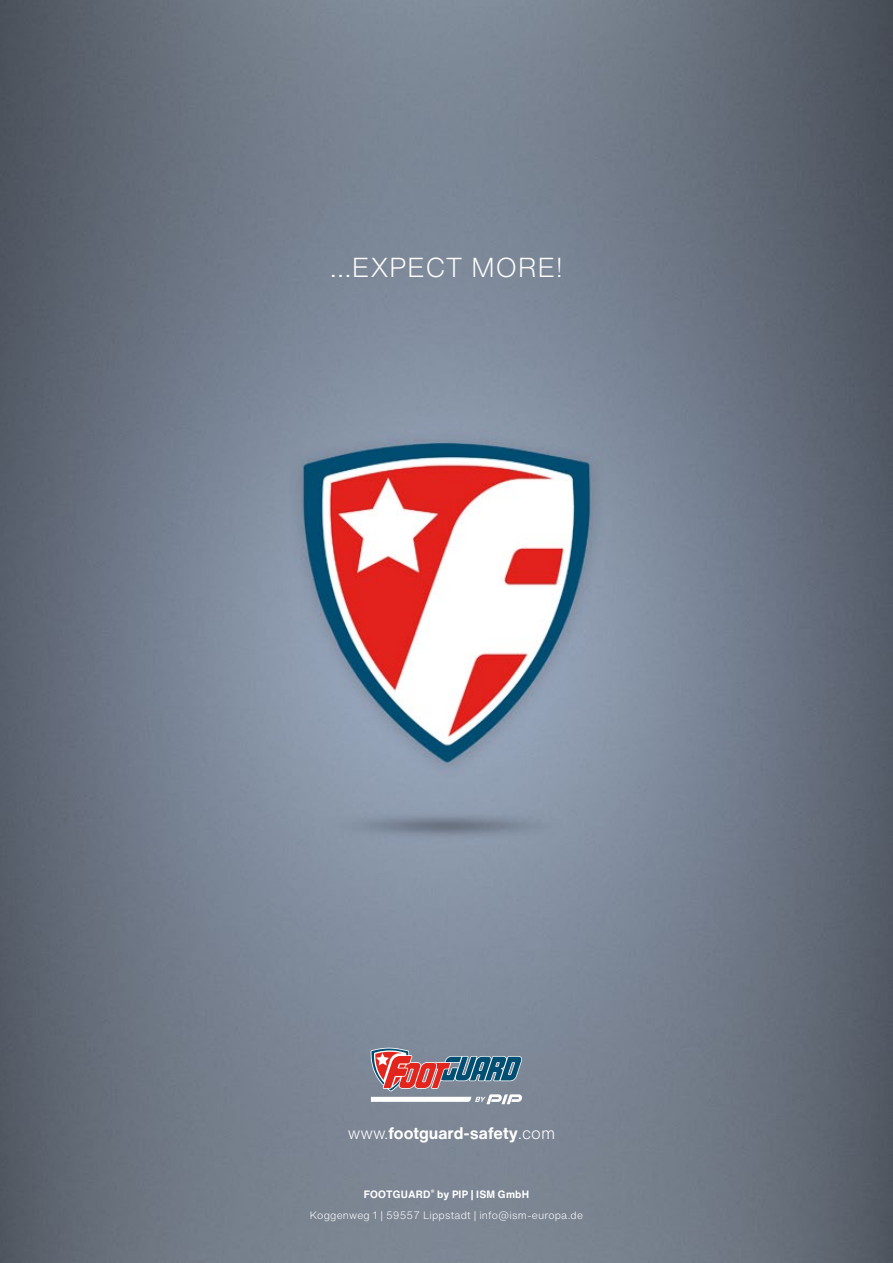
<style>
.page{position:relative;width:893px;height:1263px;background:#fff}
.page>*{position:absolute;margin:0;border:0;box-sizing:border-box;transform-origin:0 0}
.t1{font:300 27px "Helvetica Now Text";letter-spacing:.015em;color:#fff}
.t2{font:700 16.5px "Helvetica Now Text";color:#fff}
.t3{font:300 10.5px/21.1px "Helvetica Now Text";letter-spacing:.02em;color:#fff;text-align:center}
.s1{font-weight:300}
.s2{font-weight:700}
</style>
<div class="page">
<img style="left:0;top:0;width:893px;height:1263px">
<svg style="left:371px;top:1048px;width:151px;height:56px;background:#928590"></svg>
<h1 class="t1" style="left:330px;top:247px;width:235px">...EXPECT MORE!</h1>
<h2 class="t2" style="left:348px;top:1121px;width:209px"><span class="s1">www.</span>footguard-safety<span class="s1">.com</span></h2>
<p class="t3" style="left:310px;top:1183px;width:275px"><span class="s2">FOOTGUARD</span><sup>®</sup> <span class="s2">by PIP | ISM GmbH<br></span>Koggenweg 1 | 59557 Lippstadt | info@ism-europa.de</p>
</div>
